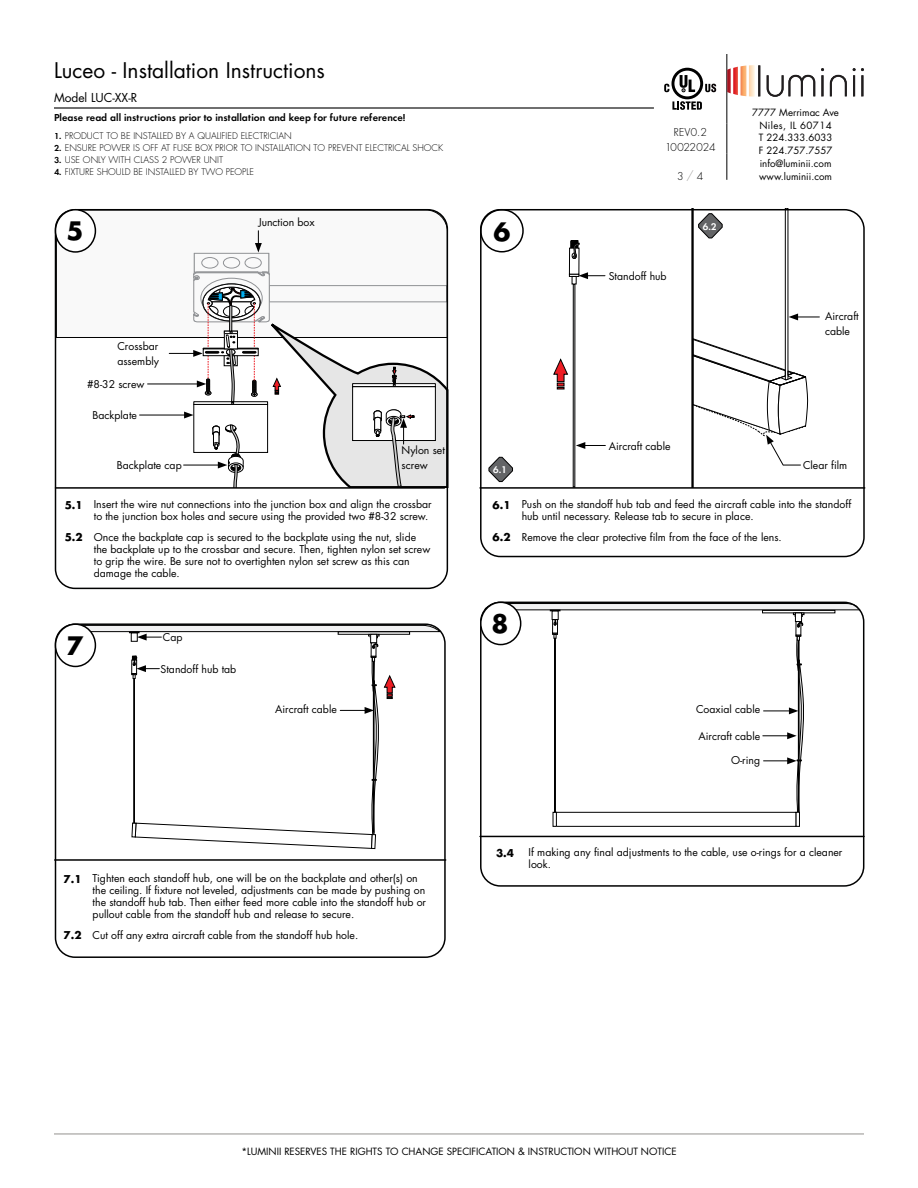
<style>
.page{position:relative;width:918px;height:1188px;background:#fff}
.page>*{position:absolute;margin:0;border:0;box-sizing:border-box;transform-origin:0 0}
.t1{font:700 24.75px "Futura";color:#000}
.t2{font:21px "Futura";color:#000}
.t3{font:12px/15px "Futura Light DTC";letter-spacing:-.03em;color:#000;text-align:center}
.t4{font:12px "Futura";color:#000}
.t5{font:10.5px/12px "Futura";color:#000}
.t6{font:10.5px "Futura Demi Bold DTC";color:#000}
.t7{font:700 10.5px "Futura";color:#000}
.t8{font:10.2px "Futura Demi Bold DTC";color:#fff}
.t9{font:9.75px/12.8px "Futura";color:#000;text-align:center}
.t10{font:300 9px "Futura";color:#000}
.s1{font-family:"Futura Demi Bold DTC";font-weight:400}
.s2{color:#93918f}
.s3{font-weight:700}
</style>
<div class="page">
<hr style="left:54px;top:107px;width:600px;height:2px;background:#000">
<hr style="left:726px;top:54px;width:1px;height:54px;background:#000">
<svg style="left:726px;top:108px;width:1px;height:72px"></svg>
<svg style="left:672px;top:101px;width:30px;height:9px"></svg>
<svg style="left:705px;top:84px;width:11px;height:8px"></svg>
<svg style="left:672px;top:68px;width:31px;height:31px"></svg>
<div style="left:674px;top:71px;width:26px;height:25px;background:#fff;border-radius:50%"></div>
<svg style="left:680px;top:75px;width:15px;height:17px"></svg>
<svg style="left:664px;top:84px;width:5px;height:8px"></svg>
<svg style="left:727px;top:65px;width:137px;height:32px"></svg>
<svg style="left:56px;top:210px;width:391px;height:128px"></svg>
<div style="left:556px;top:812px;width:240px;height:15px;border:1px solid #000"></div>
<div style="left:553px;top:812px;width:4px;height:15px;border:1px solid #010101"></div>
<div style="left:796px;top:812px;width:4px;height:15px;border:1px solid #010101"></div>
<hr style="left:691px;top:209px;width:3px;height:279px;background:#000">
<div style="left:569px;top:248px;width:10px;height:26px;border:1px solid #000"></div>
<svg style="left:570px;top:240px;width:10px;height:19px"></svg>
<div style="left:480px;top:209px;width:385px;height:348px;border:2px solid #000101;border-radius:20px"></div>
<div style="left:480px;top:209px;width:44px;height:44px;border:2px solid #000;border-radius:50%"></div>
<div style="left:55px;top:623px;width:391px;height:335px;border:2px solid #000101;border-radius:20px"></div>
<div style="left:480px;top:602px;width:384px;height:285px;border:2px solid #000101;border-radius:20px"></div>
<hr style="left:480px;top:487px;width:385px;height:2px;background:#000">
<svg style="left:554px;top:272px;width:51px;height:215px"></svg>
<hr style="left:54px;top:1134px;width:810px;height:1px;background:#93918f">
<div style="left:55px;top:209px;width:393px;height:380px;border:2px solid #000101;border-radius:20px"></div>
<hr style="left:56px;top:487px;width:389px;height:2px;background:#000">
<hr style="left:55px;top:859px;width:391px;height:2px;background:#000">
<hr style="left:480px;top:836px;width:384px;height:1px;background:#000">
<svg style="left:255px;top:231px;width:7px;height:22px"></svg>
<hr style="left:148px;top:384px;width:51px;height:1px;background:#000">
<hr style="left:140px;top:415px;width:46px;height:1px;background:#000">
<svg style="left:169px;top:266px;width:279px;height:222px"></svg>
<svg style="left:64px;top:625px;width:377px;height:224px"></svg>
<svg style="left:485px;top:603px;width:378px;height:213px"></svg>
<div style="left:55px;top:210px;width:40px;height:42px;background:#fff;border-radius:50%"></div>
<div style="left:55px;top:209px;width:41px;height:44px;border:2px solid #000;border-radius:50%"></div>
<div style="left:55px;top:624px;width:40px;height:42px;background:#fff;border-radius:50%"></div>
<div style="left:55px;top:623px;width:41px;height:44px;border:2px solid #000;border-radius:50%"></div>
<div style="left:481px;top:602px;width:40px;height:43px;background:#fff;border-radius:50%"></div>
<div style="left:480px;top:602px;width:41px;height:43px;border:2px solid #000;border-radius:50%"></div>
<svg style="left:489px;top:457px;width:24px;height:25px"></svg>
<svg style="left:686px;top:209px;width:133px;height:257px"></svg>
<h2 class="t2" style="left:54px;top:56px;width:272px">Luceo - Installation Instructions</h2>
<p class="t4" style="left:54px;top:89px;width:85px">Model LUC-XX-R</p>
<p class="t6" style="left:54px;top:111px;width:353px">Please read all instructions prior to installation and keep for future reference!</p>
<p class="t10" style="left:54px;top:130px;width:239px"><span class="s1">1.</span> PRODUCT TO BE INSTALLED BY A QUALIFIED ELECTRICIAN</p>
<p class="t10" style="left:54px;top:142px;width:391px"><span class="s1">2.</span> ENSURE POWER IS OFF AT FUSE BOX PRIOR TO INSTALLATION TO PREVENT ELECTRICAL SHOCK</p>
<p class="t10" style="left:54px;top:154px;width:171px"><span class="s1">3.</span> USE ONLY WITH CLASS 2 POWER UNIT</p>
<p class="t10" style="left:54px;top:166px;width:202px"><span class="s1">4.</span> FIXTURE SHOULD BE INSTALLED BY TWO PEOPLE</p>
<h1 class="t1" style="left:66px;top:214px;width:19px">5</h1>
<p class="t5" style="left:117px;top:339px;width:43px;line-height:15px">Crossbar assembly</p>
<p class="t5" style="left:87px;top:378px;width:59px">#8-32 screw</p>
<p class="t5" style="left:93px;top:409px;width:46px">Backplate</p>
<p class="t5" style="left:258px;top:216px;width:58px">Junction box</p>
<h1 class="t1" style="left:493px;top:214px;width:18px">6</h1>
<p class="t3" style="left:665px;top:124px;width:53px">REV0.2<br>10022024</p>
<p class="t3" style="left:677px;top:169px;width:28px">3 <span class="s2">/</span> 4</p>
<p class="t5" style="left:609px;top:270px;width:59px">Standoff hub</p>
<p class="t8" style="left:702px;top:220px;width:16px">6.2</p>
<p class="t5" style="left:117px;top:459px;width:66px">Backplate cap</p>
<p class="t5" style="left:402px;top:442px;width:45px;line-height:15px">Nylon set screw</p>
<p class="t5" style="left:609px;top:440px;width:63px">Aircraft cable</p>
<p class="t8" style="left:493px;top:464px;width:16px">6.1</p>
<p class="t9" style="left:752px;top:106px;width:88px">7777 Merrimac Ave<br>Niles, IL 60714<br>T 224.333.6033<br>F 224.757.7557 info@luminii.com www.luminii.com</p>
<p class="t5" style="left:825px;top:309px;width:35px;line-height:15px">Aircraft cable</p>
<p class="t5" style="left:803px;top:459px;width:46px">Clear film</p>
<p class="t5" style="left:94px;top:498px;width:339px;text-indent:-29px"><span class="s3">5.1</span> Insert the wire nut connections into the junction box and align the crossbar to the junction box holes and secure using the provided two #8-32 screw.</p>
<p class="t5" style="left:94px;top:531px;width:338px;text-indent:-29px"><span class="s3">5.2</span> Once the backplate cap is secured to the backplate using the nut, slide the backplate up to the crossbar and secure. Then, tighten nylon set screw to grip the wire. Be sure not to overtighten nylon set screw as this can damage the cable.</p>
<h1 class="t1" style="left:66px;top:628px;width:18px">7</h1>
<p class="t5" style="left:163px;top:631px;width:21px">Cap</p>
<p class="t5" style="left:161px;top:663px;width:77px">Standoff hub tab</p>
<p class="t5" style="left:522px;top:498px;width:331px;text-indent:-29px"><span class="s3">6.1</span> Push on the standoff hub tab and feed the aircraft cable into the standoff hub until necessary. Release tab to secure in place.</p>
<p class="t5" style="left:493px;top:531px;width:291px"><span class="s3">6.2</span> Remove the clear protective film from the face of the lens.</p>
<h1 class="t1" style="left:492px;top:606px;width:18px">8</h1>
<p class="t5" style="left:275px;top:703px;width:63px">Aircraft cable</p>
<p class="t5" style="left:696px;top:703px;width:66px">Coaxial cable</p>
<p class="t5" style="left:698px;top:730px;width:63px">Aircraft cable</p>
<p class="t5" style="left:731px;top:754px;width:31px">O-ring</p>
<p class="t5" style="left:93px;top:872px;width:335px;text-indent:-29px"><span class="s3">7.1</span> Tighten each standoff hub, one will be on the backplate and other(s) on the ceiling. If fixture not leveled, adjustments can be made by pushing on the standoff hub tab. Then either feed more cable into the standoff hub or pullout cable from the standoff hub and release to secure.</p>
<p class="t5" style="left:64px;top:929px;width:296px"><span class="s3">7.2</span> Cut off any extra aircraft cable from the standoff hub hole.</p>
<p class="t7" style="left:496px;top:845px;width:20px">3.4</p>
<p class="t5" style="left:529px;top:846px;width:315px">If making any final adjustments to the cable, use o-rings for a cleaner look.</p>
<p class="t9" style="left:241px;top:1145px;width:437px">*LUMINII RESERVES THE RIGHTS TO CHANGE SPECIFICATION &amp; INSTRUCTION WITHOUT NOTICE</p>
</div>
